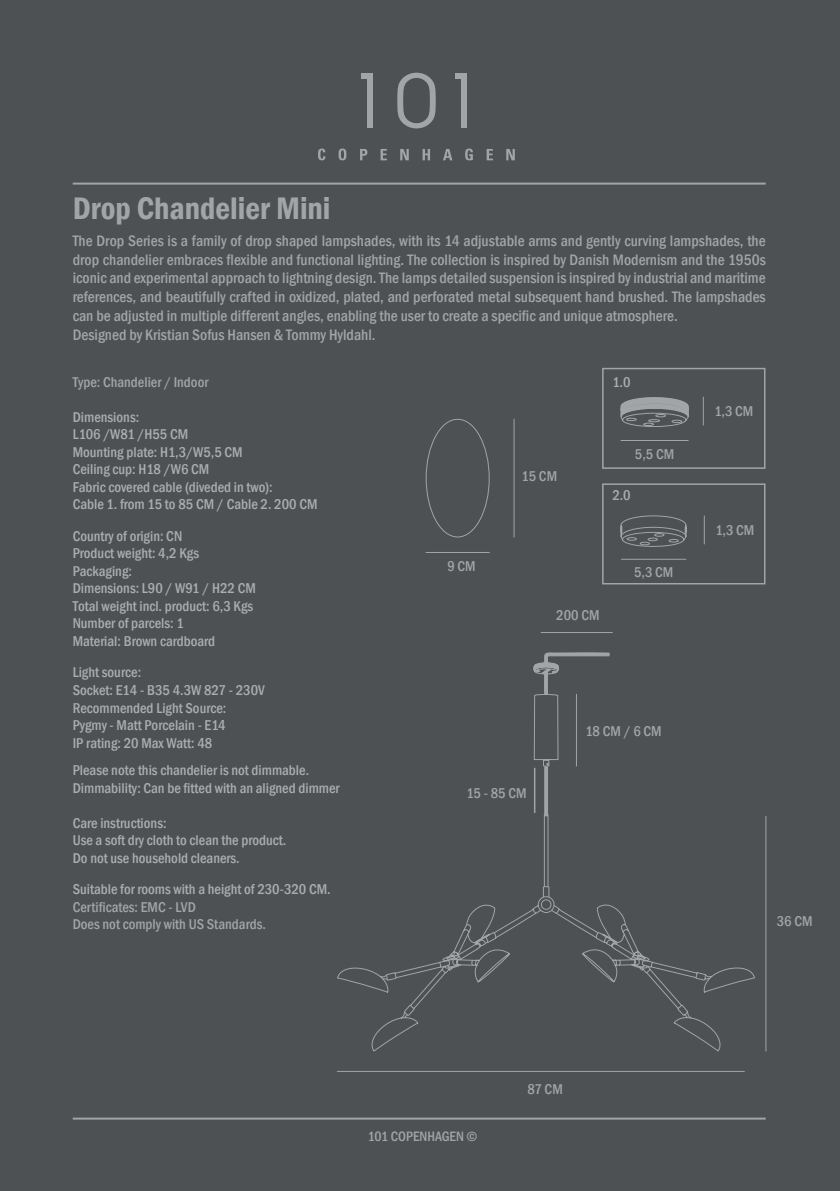
<style>
.page{position:relative;width:840px;height:1191px;background:#fff}
.page>*{position:absolute;margin:0;border:0;box-sizing:border-box;transform-origin:0 0}
.t1{font:600 condensed 32px "Franklin Gothic";color:#a2a4a5}
.t2{font:500 condensed 15.6px/18.8px "Franklin Gothic";color:#a2a4a5}
.t3{font:500 condensed 14.6px/17.6px "Franklin Gothic";color:#abaeaf}
.t4{font:500 condensed 14.6px/17.6px "Franklin Gothic";color:#a2a4a5}
.t5{font:500 condensed 14px "Franklin Gothic";color:#a2a4a5}
</style>
<div class="page">
<div style="left:0;top:0;width:839px;height:1191px;background:#4d5154"></div>
<svg style="left:397px;top:73px;width:38px;height:55px"></svg>
<div style="left:460px;top:76px;width:6px;height:52px;background:#a2a4a5"></div>
<div style="left:455px;top:73px;width:11px;height:5px;background:#a2a4a5"></div>
<div style="left:367px;top:76px;width:6px;height:52px;background:#a2a4a5"></div>
<div style="left:361px;top:73px;width:12px;height:5px;background:#a2a4a5"></div>
<svg style="left:318px;top:149px;width:7px;height:11px"></svg>
<svg style="left:338px;top:149px;width:8px;height:11px"></svg>
<svg style="left:360px;top:149px;width:7px;height:11px"></svg>
<svg style="left:380px;top:149px;width:7px;height:11px"></svg>
<svg style="left:400px;top:149px;width:8px;height:11px"></svg>
<svg style="left:422px;top:149px;width:8px;height:11px"></svg>
<svg style="left:443px;top:149px;width:9px;height:11px"></svg>
<svg style="left:465px;top:149px;width:7px;height:11px"></svg>
<svg style="left:486px;top:149px;width:6px;height:11px"></svg>
<svg style="left:506px;top:149px;width:8px;height:11px"></svg>
<hr style="left:73px;top:183px;width:692px;height:2px;background:#a2a4a5">
<hr style="left:73px;top:1117px;width:692px;height:2px;background:#a2a4a5">
<hr style="left:765px;top:816px;width:1px;height:235px;background:#a2a4a5">
<hr style="left:513px;top:419px;width:1px;height:118px;background:#a2a4a5">
<hr style="left:337px;top:1071px;width:407px;height:1px;background:#a2a4a5">
<hr style="left:540px;top:632px;width:72px;height:1px;background:#a2a4a5">
<hr style="left:425px;top:552px;width:64px;height:1px;background:#a2a4a5">
<div style="left:425px;top:419px;width:64px;height:118px;border:1px solid #a2a4a5;border-radius:50%"></div>
<svg style="left:533px;top:584px;width:76px;height:226px"></svg>
<svg style="left:337px;top:810px;width:418px;height:242px"></svg>
<svg style="left:620px;top:397px;width:68px;height:30px"></svg>
<hr style="left:620px;top:440px;width:68px;height:1px;background:#a2a4a5">
<hr style="left:620px;top:559px;width:66px;height:1px;background:#a2a4a5">
<svg style="left:702px;top:397px;width:1px;height:28px"></svg>
<svg style="left:703px;top:516px;width:1px;height:28px"></svg>
<svg style="left:620px;top:515px;width:66px;height:32px"></svg>
<div style="left:601px;top:368px;width:164px;height:101px;border:2px solid #a2a4a5"></div>
<div style="left:601px;top:483px;width:164px;height:101px;border:2px solid #a2a4a5"></div>
<h1 class="t1" style="left:73px;top:186px;width:259px">Drop Chandelier Mini</h1>
<p class="t2" style="left:73px;top:231px;width:694px">The Drop Series is a family of drop shaped lampshades, with its 14 adjustable arms and gently curving lampshades, the drop chandelier embraces flexible and functional lighting. The collection is inspired by Danish Modernism and the 1950s iconic and experimental approach to lightning design. The lamps detailed suspension is inspired by industrial and maritime references, and beautifully crafted in oxidized, plated, and perforated metal subsequent hand brushed. The lampshades can be adjusted in multiple different angles, enabling the user to create a specific and unique atmosphere.<br>Designed by Kristian Sofus Hansen &amp; Tommy Hyldahl.</p>
<p class="t4" style="left:73px;top:373px;width:137px">Type: Chandelier / Indoor</p>
<p class="t3" style="left:73px;top:408px;width:246px">Dimensions:<br>L106 /W81 /H55 CM<br>Mounting plate: H1,3/W5,5 CM<br>Ceiling cup: H18 /W6 CM<br>Fabric covered cable (diveded in two):<br>Cable 1. from 15 to 85 CM / Cable 2. 200 CM</p>
<p class="t3" style="left:73px;top:527px;width:185px">Country of origin: CN<br>Product weight: 4,2 Kgs<br>Packaging:<br>Dimensions: L90 / W91 / H22 CM<br>Total weight incl. product: 6,3 Kgs<br>Number of parcels: 1<br>Material: Brown cardboard</p>
<p class="t3" style="left:73px;top:663px;width:193px">Light source:<br>Socket: E14 - B35 4.3W 827 - 230V<br>Recommended Light Source:<br>Pygmy - Matt Porcelain - E14<br>IP rating: 20 Max Watt: 48</p>
<p class="t3" style="left:73px;top:761px;width:268px">Please note this chandelier is not dimmable.<br>Dimmability: Can be fitted with an aligned dimmer</p>
<p class="t3" style="left:73px;top:814px;width:215px">Care instructions:<br>Use a soft dry cloth to clean the product.<br>Do not use household cleaners.</p>
<p class="t3" style="left:73px;top:880px;width:259px">Suitable for rooms with a height of 230-320 CM.</p>
<p class="t4" style="left:73px;top:898px;width:195px">Certificates: EMC - LVD<br>Does not comply with US Standards.</p>
<p class="t3" style="left:612px;top:373px;width:20px">1.0</p>
<p class="t4" style="left:447px;top:557px;width:30px">9 CM</p>
<p class="t4" style="left:521px;top:467px;width:37px">15 CM</p>
<p class="t4" style="left:634px;top:445px;width:41px">5,5 CM</p>
<p class="t3" style="left:612px;top:486px;width:20px">2.0</p>
<p class="t4" style="left:556px;top:606px;width:45px">200 CM</p>
<p class="t4" style="left:633px;top:563px;width:41px">5,3 CM</p>
<p class="t4" style="left:585px;top:722px;width:78px">18 CM / 6 CM</p>
<p class="t4" style="left:466px;top:784px;width:62px">15 - 85 CM</p>
<p class="t4" style="left:714px;top:402px;width:40px">1,3 CM</p>
<p class="t4" style="left:715px;top:521px;width:40px">1,3 CM</p>
<p class="t4" style="left:776px;top:912px;width:37px">36 CM</p>
<p class="t5" style="left:367px;top:1126px;width:111px">101 COPENHAGEN ©</p>
<p class="t4" style="left:527px;top:1080px;width:37px">87 CM</p>
</div>
